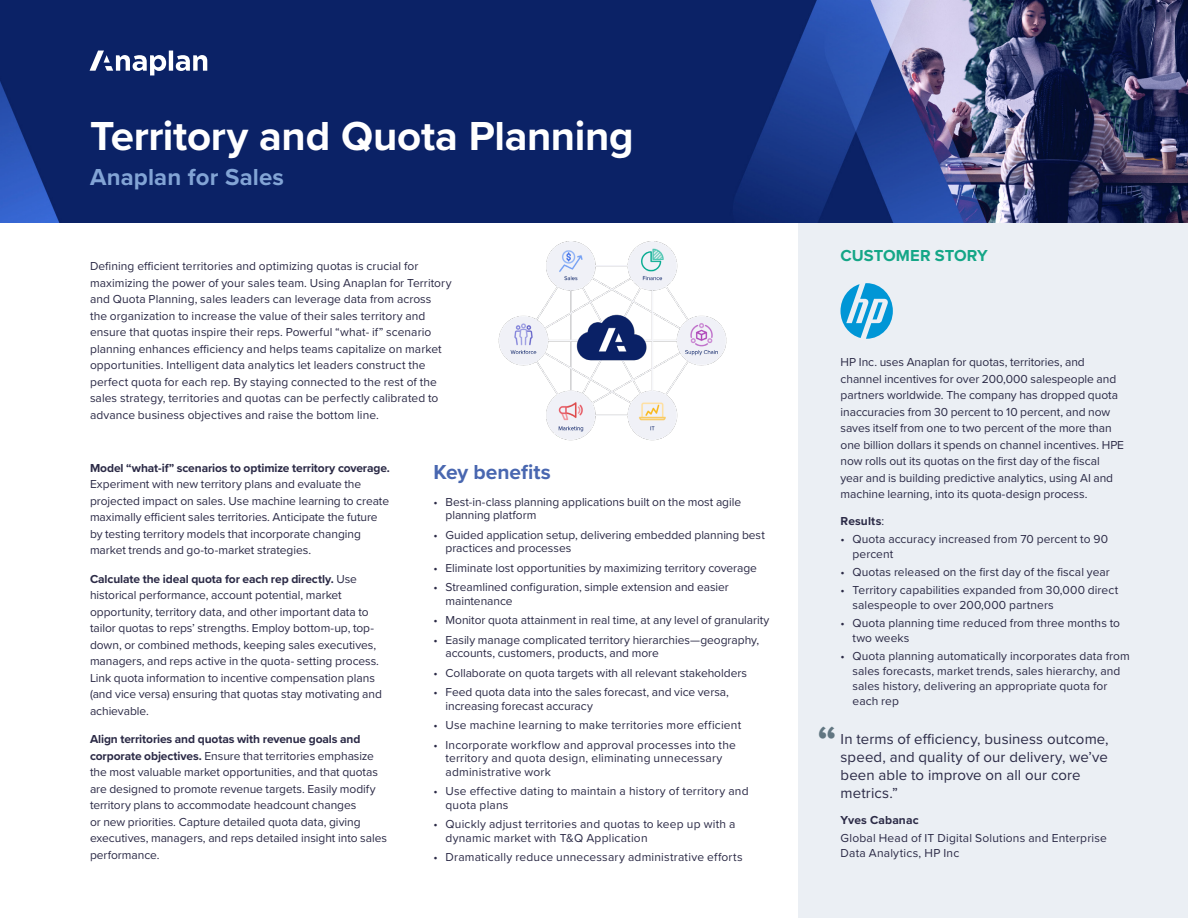
<style>
.page{position:relative;width:1188px;height:918px;background:#fff}
.page>*{position:absolute;margin:0;border:0;box-sizing:border-box;transform-origin:0 0}
.Header_2{font:700 42px "Proxima Nova";letter-spacing:-.01em;color:#fff}
.Body_Copy{font:700 42px "Proxima Nova";color:#617681}
.Header_2-2{font:700 24px "Proxima Nova";letter-spacing:.005em;color:#82a4d5}
.body_8pt_13{font:700 21px "Proxima Nova";letter-spacing:-.005em;color:#4967b0}
.body_8pt_13-2{font:700 16.5px "Proxima Nova";color:#14a687}
.Bullets{font:15px/18px "Proxima Nova";letter-spacing:.005em;color:#2b2a46}
.Header_2-3{font:12px/16.5px "Proxima Nova";letter-spacing:.005em;color:#2b2a46}
.Bullets-2{font:12px/16.5px "Proxima Nova";letter-spacing:-.005em;color:#2b2a46}
.Bullets-3{font:12px/15px "Proxima Nova";letter-spacing:.015em;color:#2b2a46}
.Bullets-4{font:700 12px "Proxima Nova";letter-spacing:.01em;color:#2b2a46}
.s1{font-weight:700}
.s2{font-weight:400}
</style>
<div class="page">
<div style="left:798px;top:187px;width:390px;height:731px;background:#ebeff4"></div>
<img style="left:0;top:0;width:1188px;height:223px">
<svg style="left:841px;top:283px;width:52px;height:56px"></svg>
<svg style="left:90px;top:51px;width:117px;height:24px"></svg>
<img style="left:477px;top:204px;width:272px;height:237px">
<p class="Header_2" style="left:90px;top:105px;width:545px">Territory and Quota Planning</p>
<p class="Header_2-2" style="left:90px;top:159px;width:195px">Anaplan for Sales</p>
<p class="Header_2-3" style="left:90px;top:257px;width:363px">Defining efficient territories and optimizing quotas is crucial for maximizing the power of your sales team. Using Anaplan for Territory and Quota Planning, sales leaders can leverage data from across the organization to increase the value of their sales territory and ensure that quotas inspire their reps. Powerful “what- if” scenario planning enhances efficiency and helps teams capitalize on market opportunities. Intelligent data analytics let leaders construct the perfect quota for each rep. By staying connected to the rest of the sales strategy, territories and quotas can be perfectly calibrated to advance business objectives and raise the bottom line.</p>
<p class="Bullets-2" style="left:90px;top:459px;width:302px"><span class="s1">Model “what-if” scenarios to optimize territory coverage.<br></span>Experiment with new territory plans and evaluate the projected impact on sales. Use machine learning to create maximally efficient sales territories. Anticipate the future by testing territory models that incorporate changing market trends and go-to-market strategies.</p>
<p class="Bullets-2" style="left:90px;top:570px;width:293px"><span class="s1">Calculate the ideal quota for each rep directly.</span> Use historical performance, account potential, market opportunity, territory data, and other important data to tailor quotas to reps’ strengths. Employ bottom-up, top&shy;down, or combined methods, keeping sales executives, managers, and reps active in the quota- setting process.<br>Link quota information to incentive compensation plans (and vice versa) ensuring that quotas stay motivating and achievable.</p>
<p class="Bullets-2" style="left:90px;top:730px;width:298px"><span class="s1">Align territories and quotas with revenue goals and corporate objectives.</span> Ensure that territories emphasize the most valuable market opportunities, and that quotas are designed to promote revenue targets. Easily modify territory plans to accommodate headcount changes<br>or new priorities. Capture detailed quota data, giving executives, managers, and reps detailed insight into sales performance.</p>
<p class="body_8pt_13" style="left:434px;top:456px;width:119px">Key benefits</p>
<p class="Header_2-3" style="left:446px;top:495px;width:297px;line-height:13.5px;text-indent:-12px">• Best-in-class planning applications built on the most agile planning platform</p>
<p class="Header_2-3" style="left:446px;top:528px;width:321px;line-height:13.5px;text-indent:-12px">• Guided application setup, delivering embedded planning best practices and processes</p>
<p class="Header_2-3" style="left:434px;top:559px;width:325px">• Eliminate lost opportunities by maximizing territory coverage</p>
<p class="Header_2-3" style="left:446px;top:580px;width:285px;line-height:13.5px;text-indent:-12px">• Streamlined configuration, simple extension and easier maintenance</p>
<p class="Header_2-3" style="left:434px;top:612px;width:337px">• Monitor quota attainment in real time, at any level of granularity</p>
<p class="Header_2-3" style="left:446px;top:633px;width:315px;line-height:13.5px;text-indent:-12px">• Easily manage complicated territory hierarchies—geography, accounts, customers, products, and more</p>
<p class="Header_2-3" style="left:434px;top:664px;width:315px">• Collaborate on quota targets with all relevant stakeholders</p>
<p class="Header_2-3" style="left:446px;top:685px;width:285px;line-height:13.5px;text-indent:-12px">• Feed quota data into the sales forecast, and vice versa, increasing forecast accuracy</p>
<p class="Header_2-3" style="left:434px;top:717px;width:309px">• Use machine learning to make territories more efficient</p>
<p class="Header_2-3" style="left:446px;top:738px;width:292px;line-height:13.5px;text-indent:-12px">• Incorporate workflow and approval processes into the territory and quota design, eliminating unnecessary administrative work</p>
<p class="Header_2-3" style="left:446px;top:784px;width:305px;line-height:13.5px;text-indent:-12px">• Use effective dating to maintain a history of territory and quota plans</p>
<p class="Header_2-3" style="left:446px;top:817px;width:292px;line-height:13.5px;text-indent:-12px">• Quickly adjust territories and quotas to keep up with a dynamic market with T&amp;Q Application</p>
<p class="Header_2-3" style="left:434px;top:849px;width:311px">• Dramatically reduce unnecessary administrative efforts</p>
<p class="body_8pt_13-2" style="left:841px;top:243px;width:149px">CUSTOMER STORY</p>
<p class="Bullets-2" style="left:841px;top:354px;width:285px">HP Inc. uses Anaplan for quotas, territories, and channel incentives for over 200,000 salespeople and partners worldwide. The company has dropped quota inaccuracies from 30 percent to 10 percent, and now saves itself from one to two percent of the more than one billion dollars it spends on channel incentives. HPE now rolls out its quotas on the first day of the fiscal year and is building predictive analytics, using AI and machine learning, into its quota-design process.</p>
<p class="Bullets-4" style="left:841px;top:513px;width:45px">Results<span class="s2">:</span></p>
<p class="Header_2-3" style="left:853px;top:531px;width:257px;line-height:15px;text-indent:-12px">• Quota accuracy increased from 70 percent to 90 percent</p>
<p class="Header_2-3" style="left:841px;top:564px;width:271px">• Quotas released on the first day of the fiscal year</p>
<p class="Header_2-3" style="left:853px;top:582px;width:267px;line-height:15px;text-indent:-12px">• Territory capabilities expanded from 30,000 direct salespeople to over 200,000 partners</p>
<p class="Header_2-3" style="left:853px;top:615px;width:269px;line-height:15px;text-indent:-12px">• Quota planning time reduced from three months to two weeks</p>
<p class="Header_2-3" style="left:853px;top:648px;width:279px;line-height:15px;text-indent:-12px">• Quota planning automatically incorporates data from sales forecasts, market trends, sales hierarchy, and sales history, delivering an appropriate quota for each rep</p>
<p class="Bullets" style="left:841px;top:730px;width:270px">In terms of efficiency, business outcome, speed, and quality of our delivery, we’ve been able to improve on all our core metrics.”</p>
<p class="Bullets-4" style="left:841px;top:811px;width:80px">Yves Cabanac</p>
<p class="Bullets-3" style="left:841px;top:830px;width:268px">Global Head of IT Digital Solutions and Enterprise<br>Data Analytics, HP Inc</p>
<p class="Body_Copy" style="left:818px;top:709px;width:21px">“</p>
</div>
